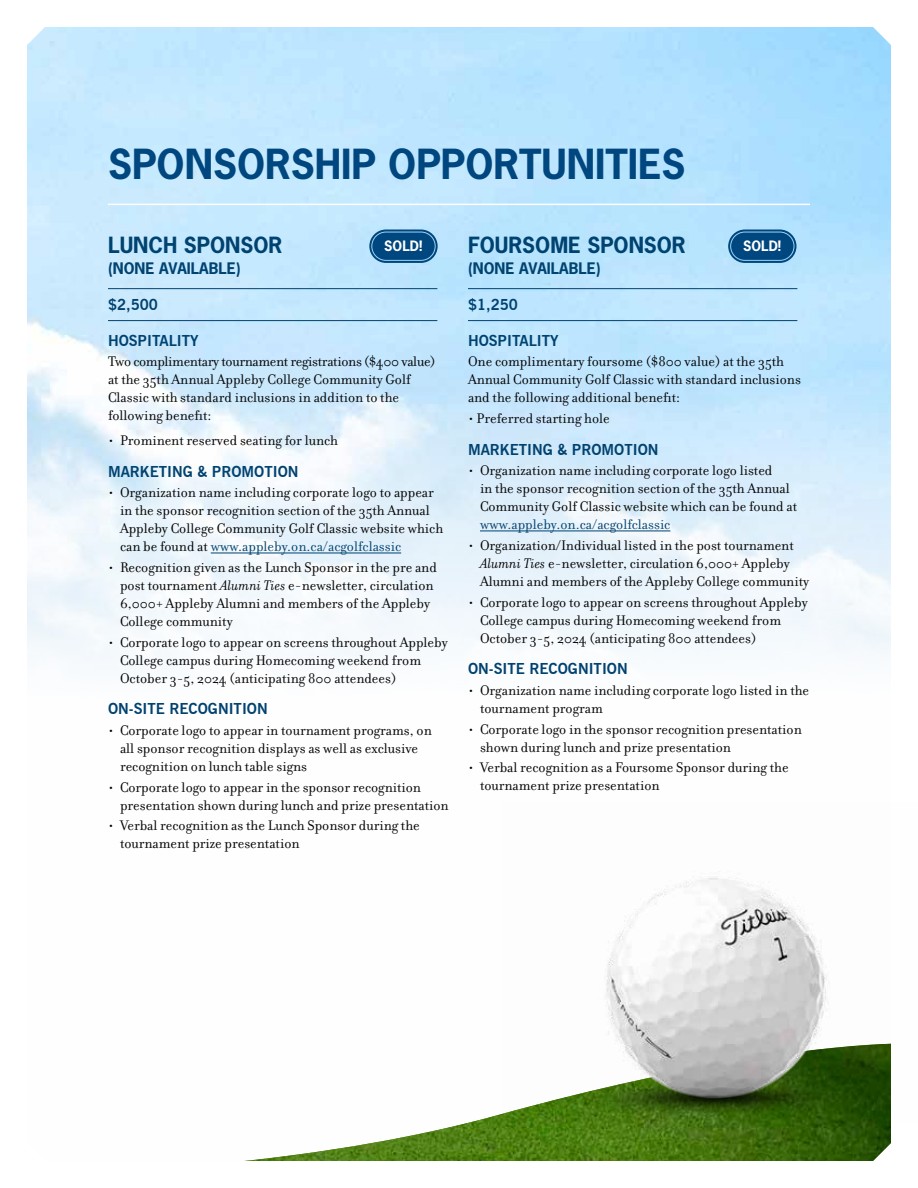
<style>
.page{position:relative;width:918px;height:1188px;background:#fff}
.page>*{position:absolute;margin:0;border:0;box-sizing:border-box;transform-origin:0 0}
.t1{font:700 39px "News Gothic Std";color:#00467f}
.t2{font:700 21px "News Gothic Std";color:#004270}
.t3{font:15px/18px "Filosofia OT";color:#000}
.t4{font:700 15px "News Gothic BT";color:#004270}
.t5{font:15px "Filosofia OT";color:#004270}
.t6{font:700 15px "News Gothic Std";color:#004270}
.t7{font:700 13.5px "News Gothic Std";color:#fff}
.s1{color:#004270}
.s2{font-style:italic}
</style>
<div class="page">
<img style="left:27px;top:27px;width:864px;height:634px">
<img style="left:245px;top:1113px;width:646px;height:48px">
<img style="left:503px;top:871px;width:388px;height:251px">
<hr style="left:211px;top:553px;width:190px;height:1px;background:#004270">
<hr style="left:108px;top:288px;width:329px;height:1px;background:#004270">
<hr style="left:108px;top:320px;width:329px;height:1px;background:#004270">
<hr style="left:480px;top:531px;width:190px;height:1px;background:#004270">
<hr style="left:468px;top:288px;width:329px;height:1px;background:#004270">
<hr style="left:468px;top:320px;width:329px;height:1px;background:#004270">
<hr style="left:108px;top:204px;width:702px;height:1px;background:#fff">
<div style="left:369px;top:229px;width:69px;height:34px;background:#00467f;border-radius:17px"></div>
<div style="left:371px;top:232px;width:65px;height:29px;border:1px solid #9bd4f4;border-radius:14px"></div>
<div style="left:728px;top:229px;width:68px;height:34px;background:#00467f;border-radius:17px"></div>
<div style="left:730px;top:232px;width:64px;height:29px;border:1px solid #9bd4f4;border-radius:14px"></div>
<h1 class="t1" style="left:108px;top:138px;width:579px">SPONSORSHIP OPPORTUNITIES</h1>
<h2 class="t2" style="left:108px;top:231px;width:176px">LUNCH SPONSOR</h2>
<p class="t6" style="left:108px;top:258px;width:134px">(NONE AVAILABLE)</p>
<p class="t4" style="left:108px;top:295px;width:51px">$2,500</p>
<p class="t4" style="left:108px;top:331px;width:92px">HOSPITALITY</p>
<p class="t3" style="left:108px;top:353px;width:329px">Two complimentary tournament registrations ($400 value) at the 35th Annual Appleby College Community Golf Classic with standard inclusions in addition to the following benefit:</p>
<p class="t3" style="left:108px;top:432px;width:232px">• Prominent reserved seating for lunch</p>
<p class="t4" style="left:108px;top:462px;width:192px">MARKETING &amp; PROMOTION</p>
<p class="t3" style="left:120px;top:484px;width:325px;text-indent:-12px">• Organization name including corporate logo to appear in the sponsor recognition section of the 35th Annual Appleby College Community Golf Classic website which can be found at <span class="s1">www.appleby.on.ca/acgolfclassic</span></p>
<p class="t3" style="left:120px;top:559px;width:318px;text-indent:-12px">• Recognition given as the Lunch Sponsor in the pre and post tournament <span class="s2">Alumni Ties</span> e-newsletter, circulation 6,000+ Appleby Alumni and members of the Appleby College community</p>
<p class="t3" style="left:120px;top:633px;width:329px;text-indent:-12px">• Corporate logo to appear on screens throughout Appleby<br>College campus during Homecoming weekend from<br>October 3-5, 2024 (anticipating 800 attendees)</p>
<p class="t4" style="left:108px;top:700px;width:161px">ON-SITE RECOGNITION</p>
<p class="t3" style="left:120px;top:721px;width:313px;text-indent:-12px">• Corporate logo to appear in tournament programs, on all sponsor recognition displays as well as exclusive recognition on lunch table signs</p>
<p class="t3" style="left:120px;top:778px;width:330px;text-indent:-12px">• Corporate logo to appear in the sponsor recognition presentation shown during lunch and prize presentation</p>
<p class="t3" style="left:120px;top:817px;width:301px;text-indent:-12px">• Verbal recognition as the Lunch Sponsor during the tournament prize presentation</p>
<h2 class="t2" style="left:468px;top:231px;width:219px">FOURSOME SPONSOR</h2>
<p class="t6" style="left:468px;top:258px;width:134px">(NONE AVAILABLE)</p>
<p class="t4" style="left:468px;top:295px;width:51px">$1,250</p>
<p class="t4" style="left:468px;top:331px;width:92px">HOSPITALITY</p>
<p class="t3" style="left:468px;top:353px;width:334px">One complimentary foursome ($800 value) at the 35th<br>Annual Community Golf Classic with standard inclusions and the following additional benefit:</p>
<p class="t3" style="left:468px;top:410px;width:143px">• Preferred starting hole</p>
<p class="t4" style="left:468px;top:440px;width:192px">MARKETING &amp; PROMOTION</p>
<p class="t3" style="left:480px;top:462px;width:319px;text-indent:-12px">• Organization name including corporate logo listed<br>in the sponsor recognition section of the 35th Annual<br>Community Golf Classic website which can be found at</p>
<p class="t5" style="left:480px;top:516px;width:192px">www.appleby.on.ca/acgolfclassic</p>
<p class="t3" style="left:480px;top:537px;width:331px;text-indent:-12px">• Organization/Individual listed in the post tournament<br><span class="s2">Alumni Ties</span> e-newsletter, circulation 6,000+ Appleby<br>Alumni and members of the Appleby College community</p>
<p class="t3" style="left:480px;top:593px;width:329px;text-indent:-12px">• Corporate logo to appear on screens throughout Appleby<br>College campus during Homecoming weekend from<br>October 3-5, 2024 (anticipating 800 attendees)</p>
<p class="t4" style="left:468px;top:660px;width:161px">ON-SITE RECOGNITION</p>
<p class="t3" style="left:480px;top:681px;width:331px;text-indent:-12px">• Organization name including corporate logo listed in the tournament program</p>
<p class="t3" style="left:480px;top:720px;width:323px;text-indent:-12px">• Corporate logo in the sponsor recognition presentation shown during lunch and prize presentation</p>
<p class="t3" style="left:480px;top:759px;width:310px;text-indent:-12px">• Verbal recognition as a Foursome Sponsor during the tournament prize presentation</p>
<p class="t7" style="left:384px;top:237px;width:40px">SOLD!</p>
<p class="t7" style="left:743px;top:237px;width:40px">SOLD!</p>
</div>
